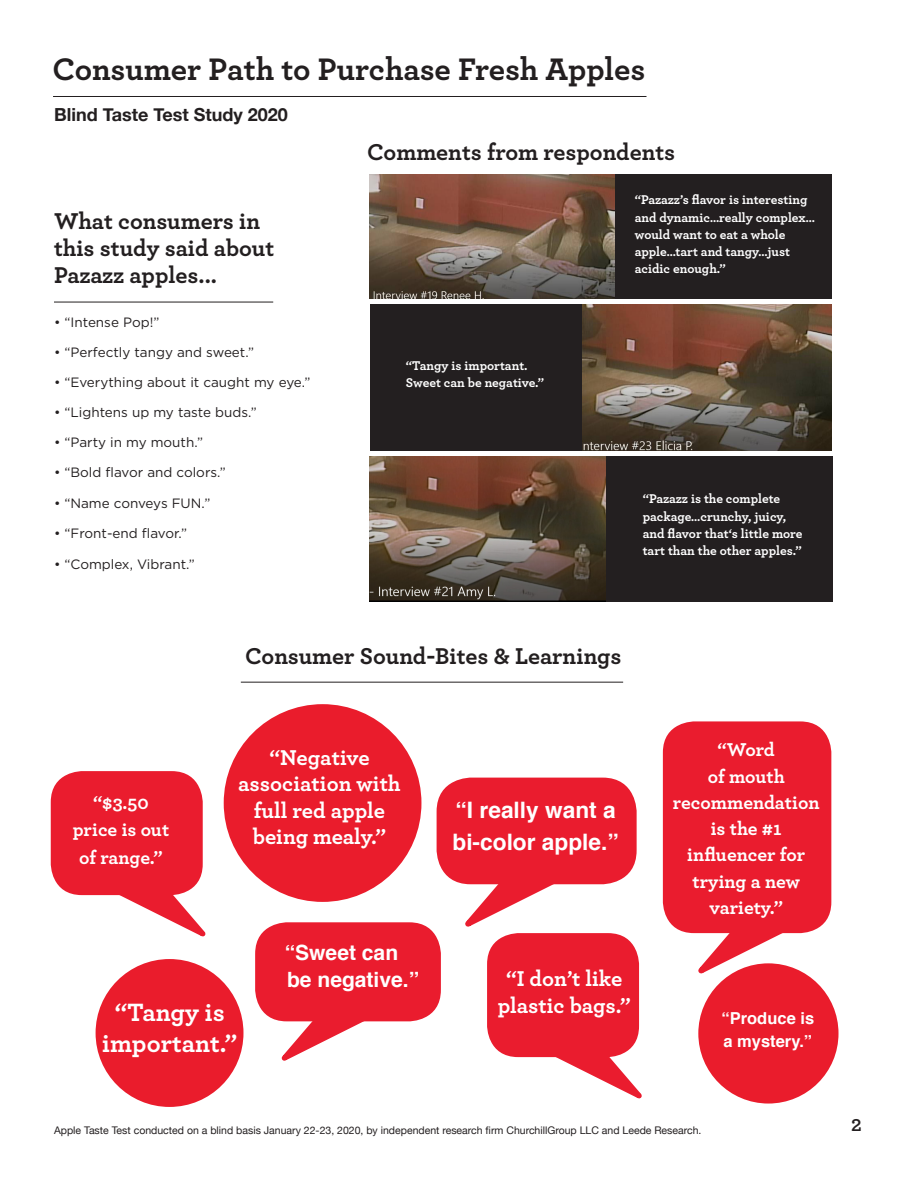
<style>
.page{position:relative;width:918px;height:1188px;background:#fff}
.page>*{position:absolute;margin:0;border:0;box-sizing:border-box;transform-origin:0 0}
.t1{font:700 32.7px "Archer";letter-spacing:-.005em;color:#231f20}
.t2{font:700 26.25px "Archer";color:#fff}
.t3{font:700 24px/27px "Archer";color:#231f20}
.t4{font:700 22.65px "Helvetica";color:#fff}
.t5{font:700 22.5px/26.2px "Archer";color:#fff;text-align:center}
.t6{font:700 21px/27.3px "Helvetica";color:#fff}
.t7{font:700 19.5px/26.2px "Archer";color:#fff;text-align:center}
.t8{font:700 18px "Helvetica Neue";color:#231f20}
.t9{font:18px "Archer Bold SC";color:#231f20}
.t10{font:700 16.5px/22.5px "Helvetica";color:#fff}
.t11{font:13.5px "Gotham";color:#231f20}
.t12{font:700 13.35px/17.2px "Archer";color:#fff}
.t13{font:10.5px "Helvetica Neue";color:#231f20}
</style>
<div class="page">
<div style="left:663px;top:721px;width:168px;height:212px;background:#ea1c2e;border-radius:31px"></div>
<div style="left:96px;top:959px;width:147px;height:148px;background:#ea1c2c;border-radius:50%"></div>
<img style="left:370px;top:175px;width:246px;height:124px">
<div style="left:616px;top:175px;width:216px;height:124px;background:#231f20"></div>
<img style="left:581px;top:305px;width:250px;height:146px">
<div style="left:370px;top:305px;width:211px;height:146px;background:#231f20"></div>
<img style="left:369px;top:456px;width:237px;height:146px">
<div style="left:606px;top:456px;width:227px;height:146px;background:#231f20"></div>
<hr style="left:54px;top:302px;width:219px;height:1px;background:#231f20">
<hr style="left:53px;top:96px;width:594px;height:1px;background:#231f20">
<hr style="left:241px;top:682px;width:382px;height:1px;background:#231f20">
<div style="left:224px;top:704px;width:197px;height:198px;background:#ea1c2c;border-radius:50%"></div>
<div style="left:437px;top:778px;width:200px;height:106px;background:#ea1c2e;border-radius:34px"></div>
<svg style="left:445px;top:872px;width:138px;height:69px"></svg>
<div style="left:51px;top:771px;width:152px;height:124px;background:#ea1c2e;border-radius:31px"></div>
<svg style="left:97px;top:883px;width:109px;height:54px"></svg>
<div style="left:255px;top:922px;width:186px;height:99px;background:#ea1c2e;border-radius:32px"></div>
<svg style="left:263px;top:1011px;width:128px;height:50px"></svg>
<div style="left:487px;top:933px;width:152px;height:124px;background:#ea1c2e;border-radius:31px"></div>
<svg style="left:533px;top:1045px;width:109px;height:54px"></svg>
<div style="left:698px;top:963px;width:141px;height:141px;background:#ea1c2c;border-radius:50%"></div>
<svg style="left:679px;top:929px;width:137px;height:59px"></svg>
<p class="t1" style="left:52px;top:49px;width:595px">Consumer Path to Purchase Fresh Apples</p>
<p class="t8" style="left:54px;top:104px;width:235px">Blind Taste Test Study 2020</p>
<p class="t3" style="left:54px;top:207px;width:222px">What consumers in this study said about<br>Pazazz apples...</p>
<p class="t11" style="left:54px;top:315px;width:107px">• “Intense Pop!”</p>
<p class="t11" style="left:54px;top:345px;width:202px">• “Perfectly tangy and sweet.”</p>
<p class="t11" style="left:54px;top:375px;width:258px">• “Everything about it caught my eye.”</p>
<p class="t11" style="left:54px;top:405px;width:204px">• “Lightens up my taste buds.”</p>
<p class="t11" style="left:54px;top:435px;width:151px">• “Party in my mouth.”</p>
<p class="t11" style="left:54px;top:465px;width:173px">• “Bold flavor and colors.”</p>
<p class="t11" style="left:54px;top:495px;width:158px">• “Name conveys FUN.”</p>
<p class="t11" style="left:54px;top:525px;width:135px">• “Front-end flavor.”</p>
<p class="t11" style="left:54px;top:557px;width:142px">• “Complex, Vibrant.”</p>
<p class="t3" style="left:367px;top:138px;width:310px">Comments from respondents</p>
<p class="t12" style="left:406px;top:357px;width:123px">“Tangy is important.</p>
<p class="t12" style="left:406px;top:374px;width:140px">Sweet can be negative.”</p>
<p class="t12" style="left:635px;top:191px;width:182px">“Pazazz’s flavor is interesting and dynamic…really complex… would want to eat a whole apple…tart and tangy…just acidic enough.”</p>
<p class="t12" style="left:643px;top:490px;width:161px">“Pazazz is the complete package…crunchy, juicy, and flavor that‘s little more tart than the other apples.”</p>
<p class="t7" style="left:73px;top:789px;width:98px;line-height:27.3px">“$3.50 price is out of range.”</p>
<p class="t3" style="left:245px;top:642px;width:378px">Consumer Sound-Bites &amp; Learnings</p>
<p class="t5" style="left:238px;top:744px;width:164px">“Negative association with full red apple being mealy.”</p>
<p class="t4" style="left:456px;top:792px;width:162px">“I really want a</p>
<p class="t4" style="left:452px;top:824px;width:168px">bi-color apple.”</p>
<p class="t2" style="left:115px;top:995px;width:111px">“Tangy is</p>
<p class="t2" style="left:102px;top:1027px;width:137px">important.”</p>
<p class="t6" style="left:285px;top:939px;width:136px">“Sweet can be negative.”</p>
<p class="t5" style="left:498px;top:964px;width:135px;line-height:27.3px">“I don’t like plastic bags.”</p>
<p class="t7" style="left:673px;top:736px;width:148px">“Word<br>of mouth recommendation is the #1 influencer for trying a new variety.”</p>
<p class="t10" style="left:722px;top:1007px;width:94px">“Produce is a mystery.”</p>
<p class="t13" style="left:54px;top:1122px;width:649px">Apple Taste Test conducted on a blind basis January 22-23, 2020, by independent research firm ChurchillGroup LLC and Leede Research.</p>
<p class="t9" style="left:851px;top:1114px;width:12px">2</p>
</div>
